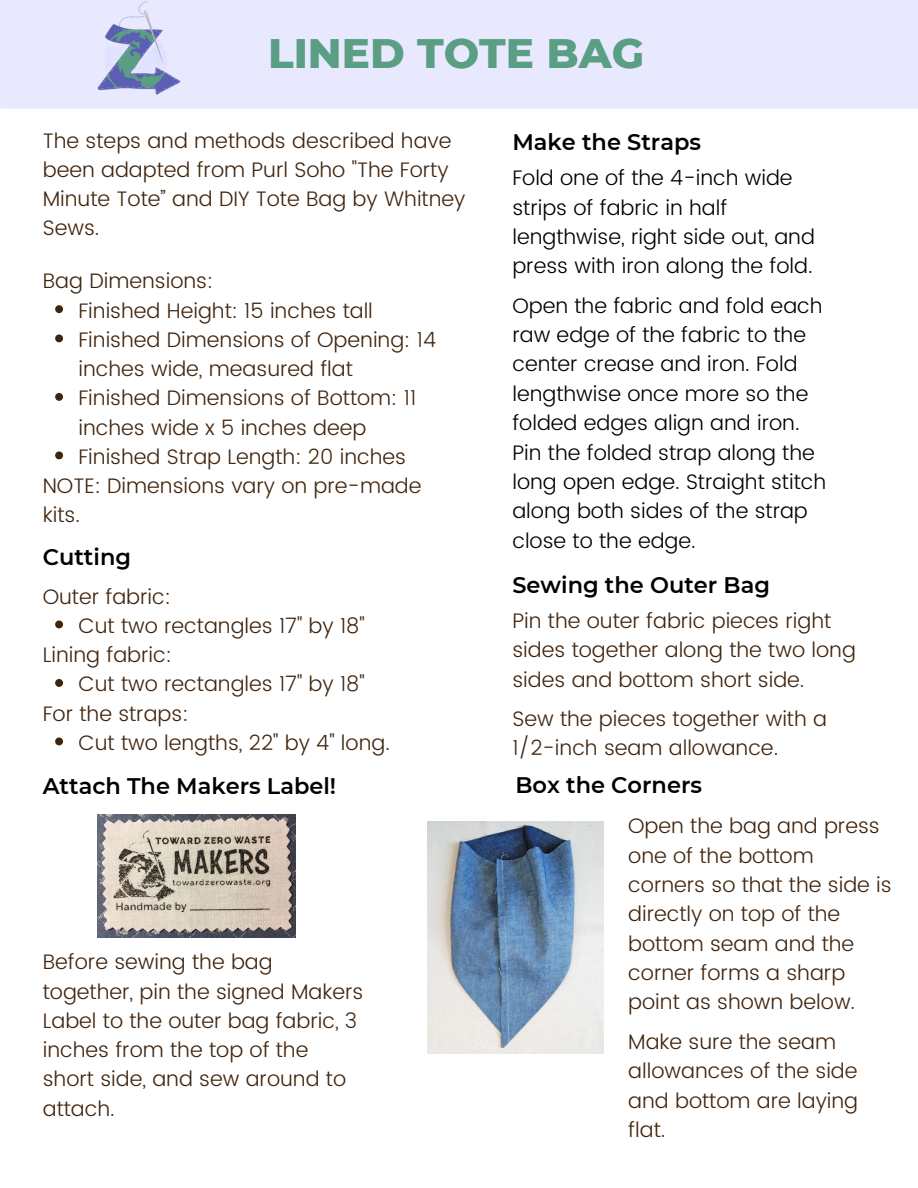
<style>
.page{position:relative;width:918px;height:1188px;background:#fff}
.page>*{position:absolute;margin:0;border:0;box-sizing:border-box;transform-origin:0 0}
.t1{font:800 42px "Montserrat";color:#5a9e84}
.t2{font:600 22.5px "Montserrat";color:#000}
.t3{font:300 21px/29.4px "Poppins";color:#40250e}
.t4{font:300 21px/29.4px "Poppins";color:#000}
</style>
<div class="page">
<div style="left:0;top:0;width:918px;height:109px;background:#e2e3ff"></div>
<img style="left:97px;top:1px;width:84px;height:94px">
<img style="left:427px;top:822px;width:177px;height:231px">
<img style="left:97px;top:815px;width:198px;height:122px">
<svg style="left:55px;top:305px;width:8px;height:8px"></svg>
<svg style="left:55px;top:334px;width:8px;height:8px"></svg>
<svg style="left:55px;top:393px;width:8px;height:8px"></svg>
<svg style="left:55px;top:451px;width:8px;height:8px"></svg>
<svg style="left:55px;top:621px;width:8px;height:7px"></svg>
<svg style="left:55px;top:679px;width:8px;height:8px"></svg>
<svg style="left:55px;top:738px;width:8px;height:7px"></svg>
<p class="t1" style="left:268px;top:27px;width:378px">LINED TOTE BAG</p>
<p class="t3" style="left:43px;top:126px;width:424px">The steps and methods described have been adapted from Purl Soho "The Forty<br>Minute Tote” and DIY Tote Bag by Whitney<br>Sews.</p>
<p class="t2" style="left:512px;top:128px;width:190px">Make the Straps</p>
<p class="t4" style="left:512px;top:163px;width:304px">Fold one of the 4-inch wide strips of fabric in half lengthwise, right side out, and press with iron along the fold.</p>
<p class="t4" style="left:512px;top:291px;width:315px">Open the fabric and fold each raw edge of the fabric to the center crease and iron. Fold lengthwise once more so the folded edges align and iron.<br>Pin the folded strap along the long open edge. Straight stitch along both sides of the strap close to the edge.</p>
<p class="t2" style="left:512px;top:571px;width:259px">Sewing the Outer Bag</p>
<h1 class="t3" style="left:43px;top:266px;width:172px">Bag Dimensions:</h1>
<p class="t3" style="left:78px;top:296px;width:296px">Finished Height: 15 inches tall</p>
<p class="t3" style="left:78px;top:325px;width:359px">Finished Dimensions of Opening: 14 inches wide, measured flat</p>
<p class="t3" style="left:78px;top:383px;width:339px">Finished Dimensions of Bottom: 11 inches wide x 5 inches deep</p>
<p class="t3" style="left:78px;top:442px;width:329px">Finished Strap Length: 20 inches</p>
<p class="t3" style="left:43px;top:471px;width:380px">NOTE: Dimensions vary on pre-made kits.</p>
<p class="t2" style="left:43px;top:543px;width:90px">Cutting</p>
<p class="t3" style="left:43px;top:582px;width:130px">Outer fabric:</p>
<p class="t3" style="left:78px;top:611px;width:288px">Cut two rectangles 17" by 18"</p>
<p class="t3" style="left:43px;top:640px;width:131px">Lining fabric:</p>
<p class="t3" style="left:78px;top:669px;width:288px">Cut two rectangles 17" by 18"</p>
<p class="t3" style="left:43px;top:699px;width:147px">For the straps:</p>
<p class="t3" style="left:78px;top:728px;width:313px">Cut two lengths, 22" by 4" long.</p>
<p class="t2" style="left:43px;top:773px;width:295px">Attach The Makers Label!</p>
<p class="t3" style="left:512px;top:606px;width:345px">Pin the outer fabric pieces right sides together along the two long sides and bottom short side.</p>
<p class="t3" style="left:512px;top:704px;width:316px">Sew the pieces together with a<br>1/2-inch seam allowance.</p>
<p class="t2" style="left:515px;top:771px;width:188px">Box the Corners</p>
<p class="t3" style="left:43px;top:948px;width:322px">Before sewing the bag together, pin the signed Makers<br>Label to the outer bag fabric, 3 inches from the top of the short side, and sew around to attach.</p>
<p class="t3" style="left:628px;top:811px;width:265px">Open the bag and press one of the bottom corners so that the side is directly on top of the bottom seam and the corner forms a sharp point as shown below.</p>
<p class="t3" style="left:628px;top:1027px;width:231px">Make sure the seam allowances of the side and bottom are laying flat.</p>
</div>
